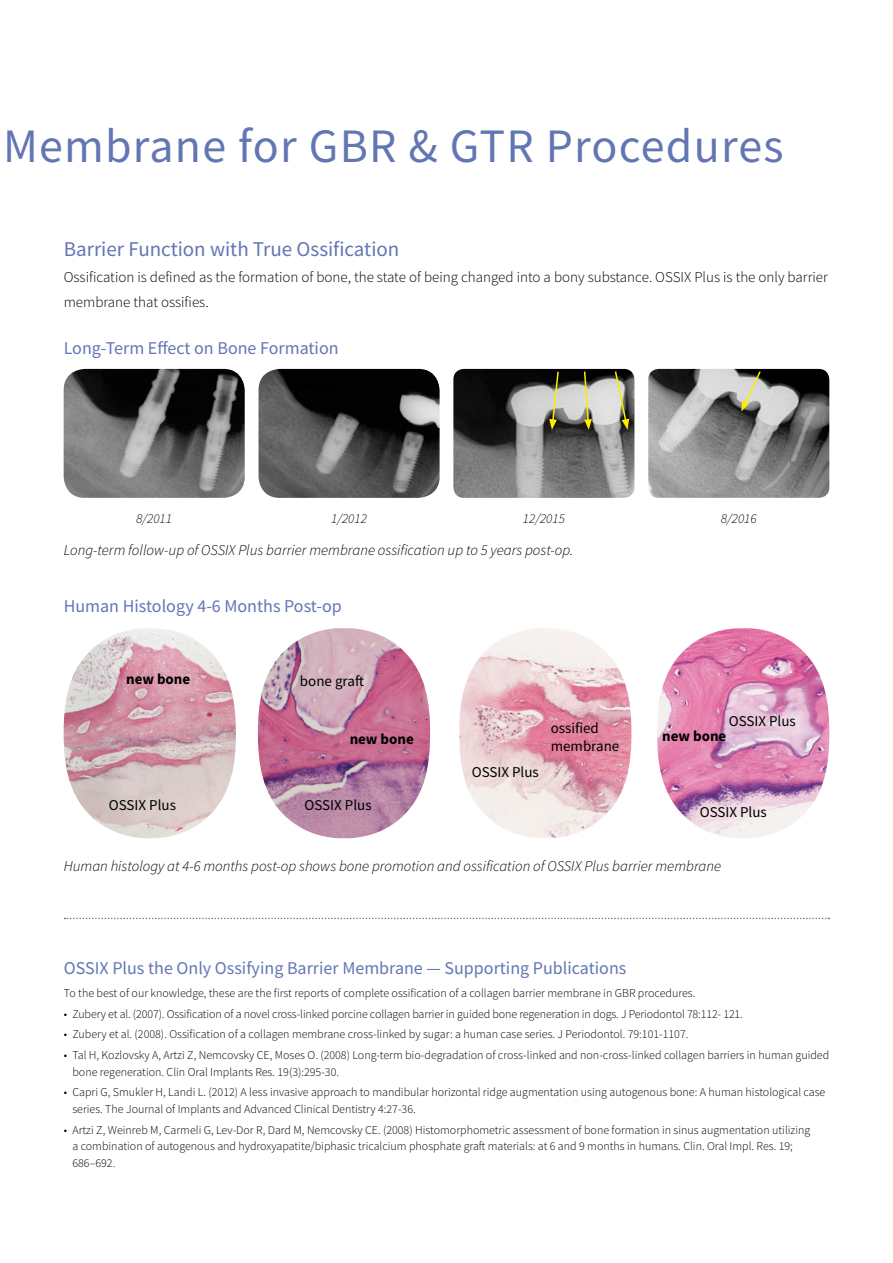
<style>
.page{position:relative;width:893px;height:1263px;background:#fff}
.page>*{position:absolute;margin:0;border:0;box-sizing:border-box;transform-origin:0 0}
.t1{font:48px "Source Sans Pro";letter-spacing:.025em;color:#6276b4}
.t2{font:21px "Source Sans Pro";color:#6276b4}
.t3{font:18px "Source Sans Pro";color:#6276b4}
.t4{font:italic 300 15px "Source Sans Pro";color:#000}
.t5{font:300 15px/25.5px "Source Sans Pro";color:#000}
.t6{font:15px/17.4px "Source Sans Pro";color:#000}
.t7{font:700 15px "Source Sans Pro";color:#000}
.t8{font:italic 300 13.5px "Source Sans Pro";color:#000}
.t9{font:300 12px/16.5px "Source Sans Pro";color:#000}
</style>
<div class="page">
<img style="left:64px;top:628px;width:172px;height:210px">
<img style="left:657px;top:628px;width:172px;height:210px">
<img style="left:459px;top:628px;width:172px;height:210px">
<img style="left:258px;top:628px;width:172px;height:210px">
<svg style="left:65px;top:918px;width:764px;height:1px"></svg>
<img style="left:64px;top:369px;width:181px;height:129px">
<img style="left:258px;top:369px;width:182px;height:129px">
<img style="left:453px;top:369px;width:181px;height:129px">
<svg style="left:549px;top:370px;width:11px;height:60px"></svg>
<svg style="left:583px;top:370px;width:9px;height:60px"></svg>
<svg style="left:614px;top:370px;width:15px;height:60px"></svg>
<img style="left:648px;top:369px;width:181px;height:129px">
<svg style="left:741px;top:370px;width:21px;height:41px"></svg>
<h1 class="t1" style="left:3px;top:115px;width:782px">Membrane for GBR &amp; GTR Procedures</h1>
<h2 class="t2" style="left:64px;top:236px;width:337px">Barrier Function with True Ossification</h2>
<p class="t5" style="left:64px;top:264px;width:766px">Ossification is defined as the formation of bone, the state of being changed into a bony substance. OSSIX Plus is the only barrier membrane that ossifies.</p>
<h3 class="t3" style="left:64px;top:336px;width:276px">Long-Term Effect on Bone Formation</h3>
<p class="t8" style="left:136px;top:510px;width:37px">8/2011</p>
<p class="t8" style="left:331px;top:510px;width:37px">1/2012</p>
<p class="t8" style="left:523px;top:510px;width:44px">12/2015</p>
<p class="t8" style="left:721px;top:510px;width:37px">8/2016</p>
<p class="t4" style="left:64px;top:541px;width:511px">Long-term follow-up of OSSIX Plus barrier membrane ossification up to 5 years post-op.</p>
<h3 class="t3" style="left:64px;top:594px;width:280px">Human Histology 4-6 Months Post-op</h3>
<p class="t7" style="left:126px;top:668px;width:66px">new bone</p>
<p class="t6" style="left:109px;top:796px;width:69px">OSSIX Plus</p>
<p class="t6" style="left:300px;top:672px;width:65px">bone graft</p>
<p class="t7" style="left:350px;top:729px;width:66px">new bone</p>
<p class="t6" style="left:304px;top:796px;width:69px">OSSIX Plus</p>
<p class="t6" style="left:472px;top:763px;width:69px">OSSIX Plus</p>
<p class="t6" style="left:551px;top:720px;width:70px">ossified membrane</p>
<p class="t6" style="left:729px;top:712px;width:69px">OSSIX Plus</p>
<p class="t7" style="left:662px;top:725px;width:66px">new bone</p>
<p class="t6" style="left:700px;top:803px;width:69px">OSSIX Plus</p>
<p class="t4" style="left:64px;top:857px;width:659px">Human histology at 4-6 months post-op shows bone promotion and ossification of OSSIX Plus barrier membrane</p>
<h3 class="t3" style="left:64px;top:957px;width:564px">OSSIX Plus the Only Ossifying Barrier Membrane — Supporting Publications</h3>
<p class="t9" style="left:64px;top:985px;width:633px">To the best of our knowledge, these are the first reports of complete ossification of a collagen barrier membrane in GBR procedures.</p>
<p class="t9" style="left:64px;top:1005px;width:680px">• Zubery et al. (2007). Ossification of a novel cross-linked porcine collagen barrier in guided bone regeneration in dogs. J Periodontol 78:112- 121.</p>
<p class="t9" style="left:64px;top:1026px;width:626px">• Zubery et al. (2008). Ossification of a collagen membrane cross-linked by sugar: a human case series. J Periodontol. 79:101-1107.</p>
<p class="t9" style="left:72px;top:1047px;width:758px;text-indent:-9px">• Tal H, Kozlovsky A, Artzi Z, Nemcovsky CE, Moses O. (2008) Long-term bio-degradation of cross-linked and non-cross-linked collagen barriers in human guided bone regeneration. Clin Oral Implants Res. 19(3):295-30.</p>
<p class="t9" style="left:72px;top:1084px;width:754px;text-indent:-9px">• Capri G, Smukler H, Landi L. (2012) A less invasive approach to mandibular horizontal ridge augmentation using autogenous bone: A human histological case series. The Journal of Implants and Advanced Clinical Dentistry 4:27-36.</p>
<p class="t9" style="left:72px;top:1121px;width:739px;text-indent:-9px">• Artzi Z, Weinreb M, Carmeli G, Lev-Dor R, Dard M, Nemcovsky CE. (2008) Histomorphometric assessment of bone formation in sinus augmentation utilizing a combination of autogenous and hydroxyapatite/biphasic tricalcium phosphate graft materials: at 6 and 9 months in humans. Clin. Oral Impl. Res. 19;<br>686–692.</p>
</div>
